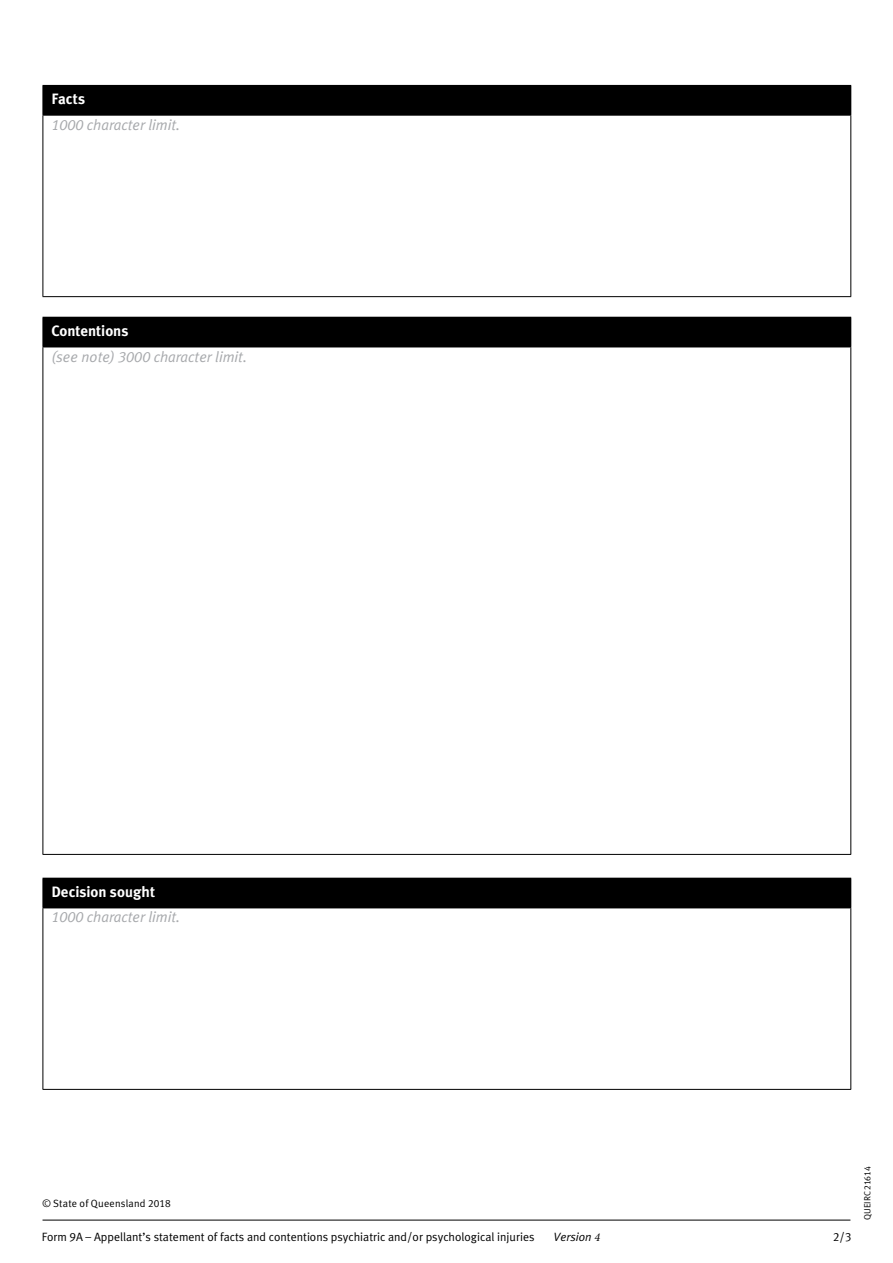
<style>
.page{position:relative;width:893px;height:1263px;background:#fff}
.page>*{position:absolute;margin:0;border:0;box-sizing:border-box;transform-origin:0 0}
.t1{font:italic 15px "Meta Plus Normal";color:#a7a9ac}
.t2{font:700 15px "Meta Plus";color:#fff}
.t3{font:12px "Meta Plus Normal";color:#000}
.t4{font:italic 12px "Meta Plus Normal";color:#000}
.t5{font:12px "Meta Plus Normal Caps";color:#000}
.t6{font:10.5px "Meta Plus Normal";letter-spacing:.02em;color:#000}
.t7{font:9px "Meta Plus Normal Caps";letter-spacing:.02em;color:#000}
.s1{font-family:"Meta Plus Normal Caps"}
.s2{font-family:"Minion Pro"}
</style>
<div class="page">
<hr style="left:43px;top:1220px;width:807px;height:1px;background:#000">
<div style="left:43px;top:85px;width:808px;height:30px;background:#000"></div>
<hr style="left:43px;top:115px;width:808px;height:1px;background:#000">
<hr style="left:43px;top:116px;width:1px;height:180px;background:#000">
<hr style="left:850px;top:116px;width:1px;height:180px;background:#000">
<hr style="left:43px;top:296px;width:808px;height:1px;background:#000">
<div style="left:43px;top:317px;width:808px;height:30px;background:#000"></div>
<hr style="left:43px;top:347px;width:808px;height:1px;background:#000">
<hr style="left:43px;top:347px;width:1px;height:507px;background:#000">
<hr style="left:850px;top:347px;width:1px;height:507px;background:#000">
<hr style="left:43px;top:854px;width:808px;height:1px;background:#000">
<div style="left:43px;top:878px;width:808px;height:30px;background:#000"></div>
<hr style="left:43px;top:908px;width:1px;height:181px;background:#000">
<hr style="left:850px;top:908px;width:1px;height:181px;background:#000">
<hr style="left:43px;top:1089px;width:808px;height:1px;background:#000">
<p class="t2" style="left:51px;top:90px;width:35px">Facts</p>
<p class="t1" style="left:51px;top:116px;width:130px"><span class="s1">1000</span> character limit.</p>
<p class="t2" style="left:51px;top:322px;width:79px">Contentions</p>
<p class="t1" style="left:51px;top:348px;width:197px">(see note) <span class="s1">3000</span> character limit.</p>
<p class="t2" style="left:51px;top:883px;width:105px">Decision sought</p>
<p class="t1" style="left:51px;top:908px;width:130px"><span class="s1">1000</span> character limit.</p>
<p class="t6" style="left:43px;top:1197px;width:130px">© State of Queensland <span class="s1">2018</span></p>
<p class="t3" style="left:42px;top:1230px;width:494px">Form <span class="s1">9</span>A – Appellant’s statement of facts and contentions psychiatric and/or psychological injuries</p>
<p class="t4" style="left:554px;top:1230px;width:48px">Version <span class="s2">4</span></p>
<p class="t5" style="left:833px;top:1230px;width:20px">2/3</p>
<p class="t7" style="left:862px;top:1220px;width:56px;rotate:-90deg">QUEIRC21614</p>
</div>
